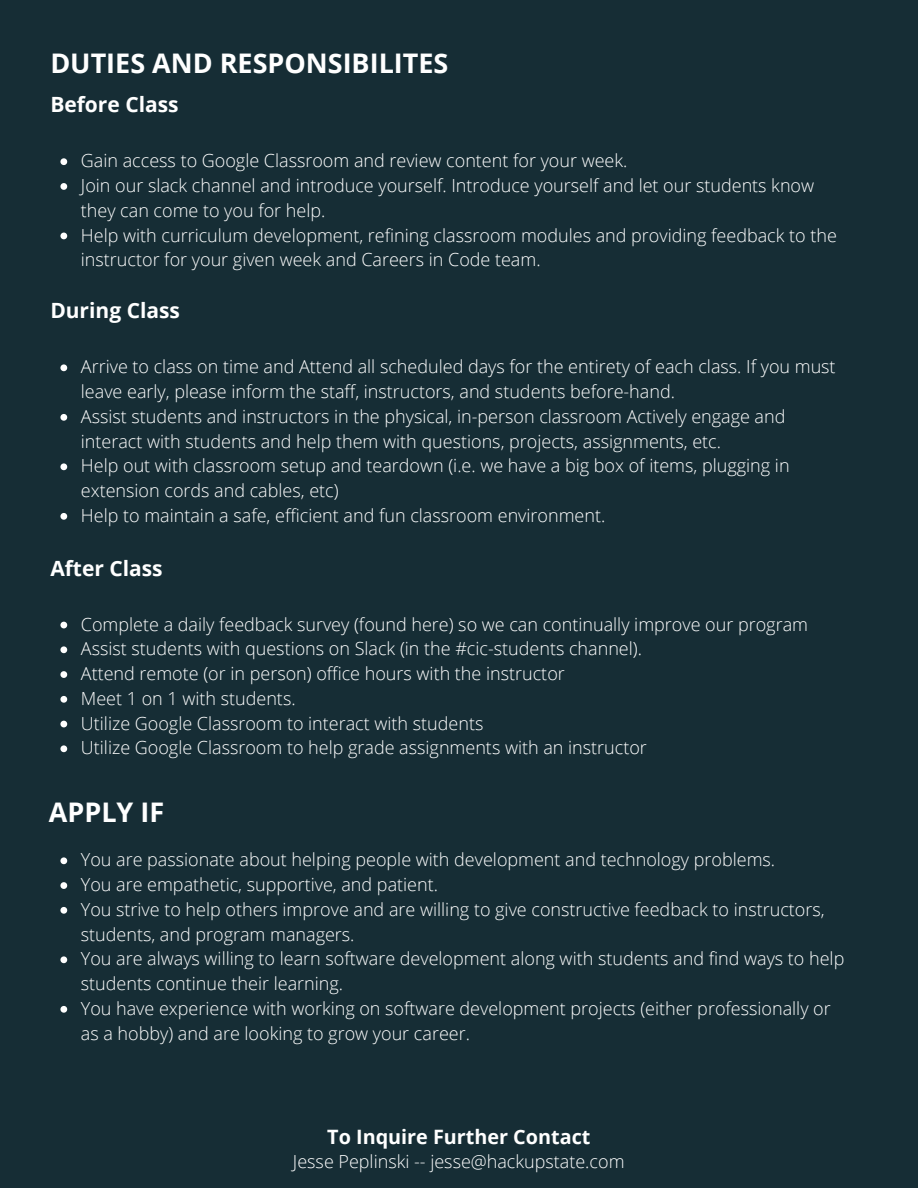
<style>
.page{position:relative;width:918px;height:1188px;background:#162d35}
.page>*{position:absolute;margin:0;border:0;box-sizing:border-box;transform-origin:0 0}
.t1{font:700 27px "Open Sans";color:#fff}
.t2{font:700 21px "Open Sans";color:#fff}
.t3{font:700 19.8px "Open Sans";color:#fff}
.t4{font:300 18px/24.8px "Open Sans";color:#fff}
</style>
<div class="page">
<svg style="left:60px;top:158px;width:7px;height:7px"></svg>
<svg style="left:60px;top:183px;width:7px;height:7px"></svg>
<svg style="left:60px;top:233px;width:7px;height:6px"></svg>
<svg style="left:60px;top:364px;width:7px;height:7px"></svg>
<svg style="left:60px;top:414px;width:7px;height:7px"></svg>
<svg style="left:60px;top:463px;width:7px;height:7px"></svg>
<svg style="left:60px;top:513px;width:7px;height:7px"></svg>
<svg style="left:60px;top:622px;width:7px;height:6px"></svg>
<svg style="left:60px;top:646px;width:7px;height:7px"></svg>
<svg style="left:60px;top:671px;width:7px;height:7px"></svg>
<svg style="left:60px;top:696px;width:7px;height:7px"></svg>
<svg style="left:60px;top:721px;width:7px;height:6px"></svg>
<svg style="left:60px;top:745px;width:7px;height:7px"></svg>
<svg style="left:60px;top:857px;width:7px;height:7px"></svg>
<svg style="left:60px;top:882px;width:7px;height:7px"></svg>
<svg style="left:60px;top:907px;width:7px;height:7px"></svg>
<svg style="left:60px;top:956px;width:7px;height:7px"></svg>
<svg style="left:60px;top:1006px;width:7px;height:7px"></svg>
<h1 class="t1" style="left:50px;top:44px;width:400px">DUTIES AND RESPONSIBILITES</h1>
<p class="t2" style="left:50px;top:90px;width:130px">Before Class</p>
<p class="t4" style="left:81px;top:148px;width:757px">Gain access to Google Classroom and review content for your week.<br>Join our slack channel and introduce yourself. Introduce yourself and let our students know they can come to you for help.<br>Help with curriculum development, refining classroom modules and providing feedback to the instructor for your given week and Careers in Code team.</p>
<p class="t2" style="left:50px;top:296px;width:131px">During Class</p>
<p class="t4" style="left:81px;top:354px;width:756px">Arrive to class on time and Attend all scheduled days for the entirety of each class. If you must leave early, please inform the staff, instructors, and students before-hand.<br>Assist students and instructors in the physical, in-person classroom Actively engage and interact with students and help them with questions, projects, assignments, etc.<br>Help out with classroom setup and teardown (i.e. we have a big box of items, plugging in extension cords and cables, etc)<br>Help to maintain a safe, efficient and fun classroom environment.</p>
<p class="t2" style="left:50px;top:553px;width:114px">After Class</p>
<p class="t4" style="left:81px;top:611px;width:729px">Complete a daily feedback survey (found here) so we can continually improve our program Assist students with questions on Slack (in the #cic-students channel).<br>Attend remote (or in person) office hours with the instructor<br>Meet 1 on 1 with students.<br>Utilize Google Classroom to interact with students<br>Utilize Google Classroom to help grade assignments with an instructor</p>
<h1 class="t1" style="left:49px;top:793px;width:117px">APPLY IF</h1>
<p class="t4" style="left:81px;top:847px;width:765px">You are passionate about helping people with development and technology problems.<br>You are empathetic, supportive, and patient.<br>You strive to help others improve and are willing to give constructive feedback to instructors, students, and program managers.<br>You are always willing to learn software development along with students and find ways to help students continue their learning.<br>You have experience with working on software development projects (either professionally or as a hobby) and are looking to grow your career.</p>
<p class="t3" style="left:327px;top:1122px;width:265px">To Inquire Further Contact</p>
<p class="t4" style="left:293px;top:1149px;width:333px">Jesse Peplinski -- jesse@hackupstate.com</p>
</div>
